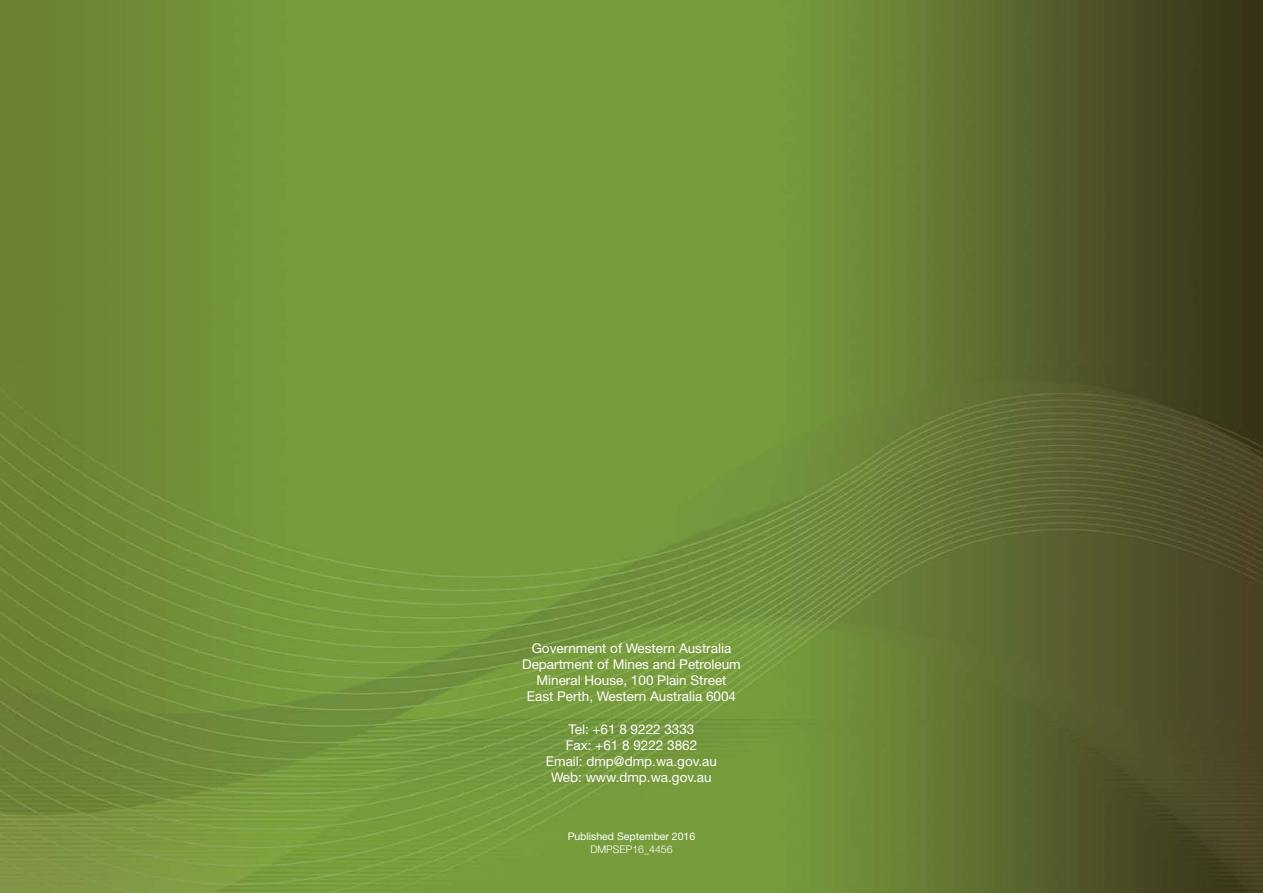
<style>
.page{position:relative;width:1263px;height:893px;background:#fff}
.page>*{position:absolute;margin:0;border:0;box-sizing:border-box;transform-origin:0 0}
.t1{font:13.5px/16.2px "Helvetica Neue";color:#fff;text-align:center}
.t2{font:10.5px "Helvetica Neue";color:#fff}
.t3{font:300 10.5px "Helvetica Neue";color:#fff}
</style>
<div class="page">
<img style="left:0;top:0;width:1263px;height:893px">
<p class="t1" style="left:522px;top:640px;width:220px">Government of Western Australia Department of Mines and Petroleum Mineral House, 100 Plain Street East Perth, Western Australia 6004</p>
<p class="t1" style="left:546px;top:721px;width:173px">Tel: +61 8 9222 3333<br>Fax: +61 8 9222 3862<br>Email: dmp@dmp.wa.gov.au<br>Web: www.dmp.wa.gov.au</p>
<p class="t2" style="left:568px;top:830px;width:129px">Published September 2016</p>
<p class="t3" style="left:590px;top:843px;width:84px">DMPSEP16_4456</p>
</div>
